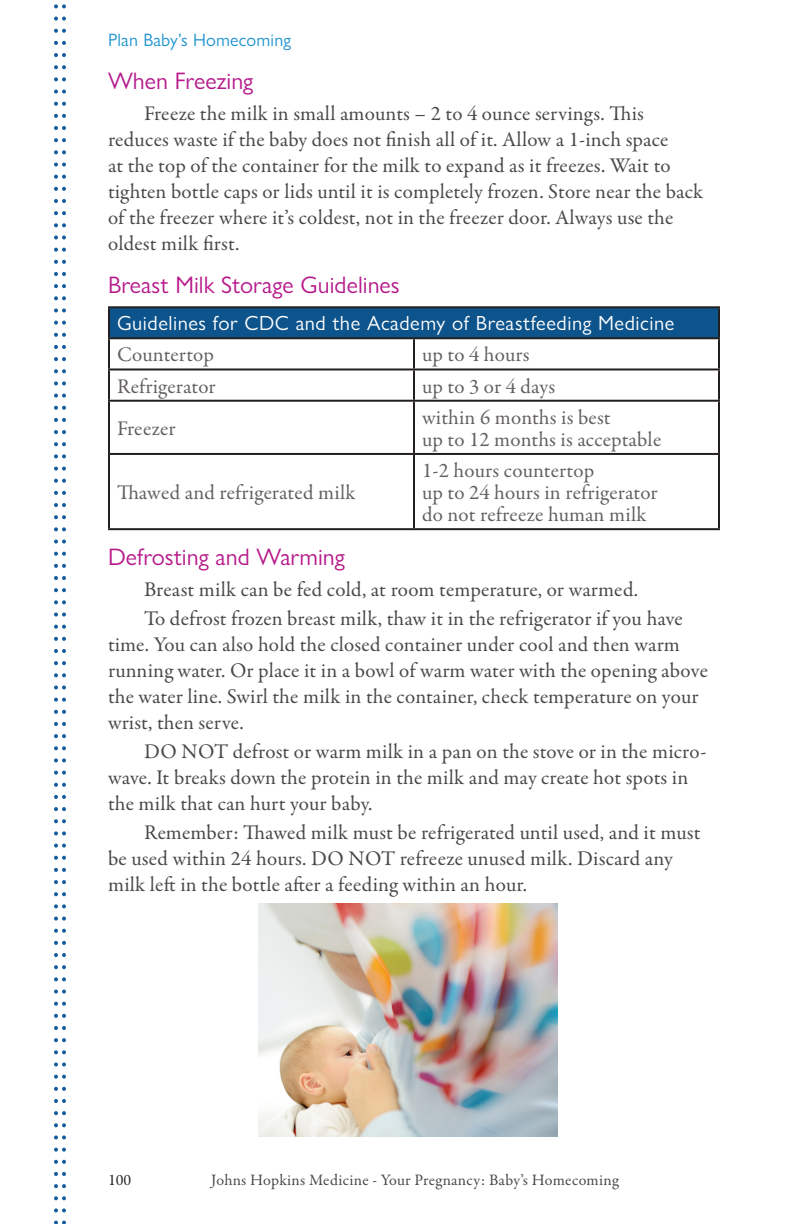
<style>
.page{position:relative;width:792px;height:1224px;background:#fff}
.page>*{position:absolute;margin:0;border:0;box-sizing:border-box;transform-origin:0 0}
.Subheads{font:24px "Gill Sans Nova";color:#b61a8b}
.Text{font:21px/26px "Garamond Premr Pro";letter-spacing:.01em;color:#494948}
.Text_for_Chart{font:21px/22px "Garamond Premr Pro";letter-spacing:.005em;color:#646060}
.Headings_for_Chart{font:20.6px "Gill Sans Nova";letter-spacing:.025em;color:#fff}
.t1{font:18px "Gill Sans Nova";letter-spacing:.01em;color:#2094d2}
.t2{font:16px "Garamond Premr Pro";letter-spacing:.015em;color:#494948}
.t3{font:16px "Garamond Premr Pro";color:#262223}
</style>
<div class="page">
<svg style="left:54px;top:4px;width:12px;height:1220px"></svg>
<div style="left:109px;top:307px;width:610px;height:31px;background:#0d538c"></div>
<hr style="left:108px;top:306px;width:306px;height:2px;background:#231f20">
<hr style="left:108px;top:308px;width:2px;height:29px;background:#231f20">
<hr style="left:414px;top:306px;width:306px;height:2px;background:#231f20">
<hr style="left:718px;top:308px;width:2px;height:29px;background:#231f20">
<hr style="left:108px;top:337px;width:306px;height:2px;background:#231f20">
<hr style="left:108px;top:339px;width:2px;height:29px;background:#231f20">
<hr style="left:414px;top:337px;width:306px;height:2px;background:#231f20">
<hr style="left:413px;top:339px;width:2px;height:29px;background:#231f20">
<hr style="left:718px;top:339px;width:2px;height:29px;background:#231f20">
<hr style="left:108px;top:368px;width:306px;height:2px;background:#231f20">
<hr style="left:108px;top:371px;width:2px;height:29px;background:#231f20">
<hr style="left:414px;top:368px;width:306px;height:2px;background:#231f20">
<hr style="left:413px;top:371px;width:2px;height:29px;background:#231f20">
<hr style="left:718px;top:371px;width:2px;height:29px;background:#231f20">
<hr style="left:108px;top:400px;width:306px;height:2px;background:#231f20">
<hr style="left:108px;top:402px;width:2px;height:51px;background:#231f20">
<hr style="left:414px;top:400px;width:306px;height:2px;background:#231f20">
<hr style="left:413px;top:402px;width:2px;height:51px;background:#231f20">
<hr style="left:718px;top:402px;width:2px;height:51px;background:#231f20">
<hr style="left:108px;top:453px;width:306px;height:2px;background:#231f20">
<hr style="left:108px;top:455px;width:2px;height:73px;background:#231f20">
<hr style="left:414px;top:453px;width:306px;height:2px;background:#231f20">
<hr style="left:413px;top:455px;width:2px;height:73px;background:#231f20">
<hr style="left:718px;top:455px;width:2px;height:73px;background:#231f20">
<hr style="left:108px;top:528px;width:306px;height:2px;background:#231f20">
<hr style="left:414px;top:528px;width:306px;height:2px;background:#231f20">
<img style="left:259px;top:904px;width:298px;height:233px">
<p class="t1" style="left:108px;top:29px;width:185px">Plan Baby’s Homecoming</p>
<p class="Subheads" style="left:108px;top:67px;width:147px">When Freezing</p>
<p class="Text" style="left:108px;top:101px;width:597px;text-indent:36px">Freeze the milk in small amounts – 2 to 4 ounce servings. This reduces waste if the baby does not finish all of it. Allow a 1-inch space<br>at the top of the container for the milk to expand as it freezes. Wait to tighten bottle caps or lids until it is completely frozen. Store near the back of the freezer where it’s coldest, not in the freezer door. Always use the oldest milk first.</p>
<p class="Subheads" style="left:108px;top:270px;width:293px">Breast Milk Storage Guidelines</p>
<p class="Headings_for_Chart" style="left:117px;top:311px;width:559px">Guidelines for CDC and the Academy of Breastfeeding Medicine</p>
<p class="Text_for_Chart" style="left:117px;top:344px;width:98px">Countertop</p>
<p class="Text_for_Chart" style="left:422px;top:344px;width:109px">up to 4 hours</p>
<p class="Text_for_Chart" style="left:117px;top:376px;width:100px">Refrigerator</p>
<p class="Text_for_Chart" style="left:422px;top:376px;width:135px">up to 3 or 4 days</p>
<p class="Text_for_Chart" style="left:117px;top:418px;width:60px">Freezer</p>
<p class="Text_for_Chart" style="left:422px;top:407px;width:241px">within 6 months is best<br>up to 12 months is acceptable</p>
<p class="Text_for_Chart" style="left:117px;top:482px;width:240px">Thawed and refrigerated milk</p>
<p class="Text_for_Chart" style="left:422px;top:460px;width:237px">1-2 hours countertop<br>up to 24 hours in refrigerator do not refreeze human milk</p>
<p class="Subheads" style="left:108px;top:542px;width:238px">Defrosting and Warming</p>
<p class="Text" style="left:144px;top:577px;width:496px">Breast milk can be fed cold, at room temperature, or warmed.</p>
<p class="Text" style="left:108px;top:606px;width:601px;text-indent:36px">To defrost frozen breast milk, thaw it in the refrigerator if you have time. You can also hold the closed container under cool and then warm running water. Or place it in a bowl of warm water with the opening above the water line. Swirl the milk in the container, check temperature on your wrist, then serve.</p>
<p class="Text" style="left:108px;top:739px;width:600px;text-indent:36px">DO NOT defrost or warm milk in a pan on the stove or in the micro&shy;wave. It breaks down the protein in the milk and may create hot spots in the milk that can hurt your baby.</p>
<p class="Text" style="left:108px;top:820px;width:594px;text-indent:36px">Remember: Thawed milk must be refrigerated until used, and it must be used within 24 hours. DO NOT refreeze unused milk. Discard any milk left in the bottle after a feeding within an hour.</p>
<p class="t3" style="left:108px;top:1170px;width:25px">100</p>
<p class="t2" style="left:211px;top:1170px;width:409px">Johns Hopkins Medicine - Your Pregnancy: Baby’s Homecoming</p>
</div>
